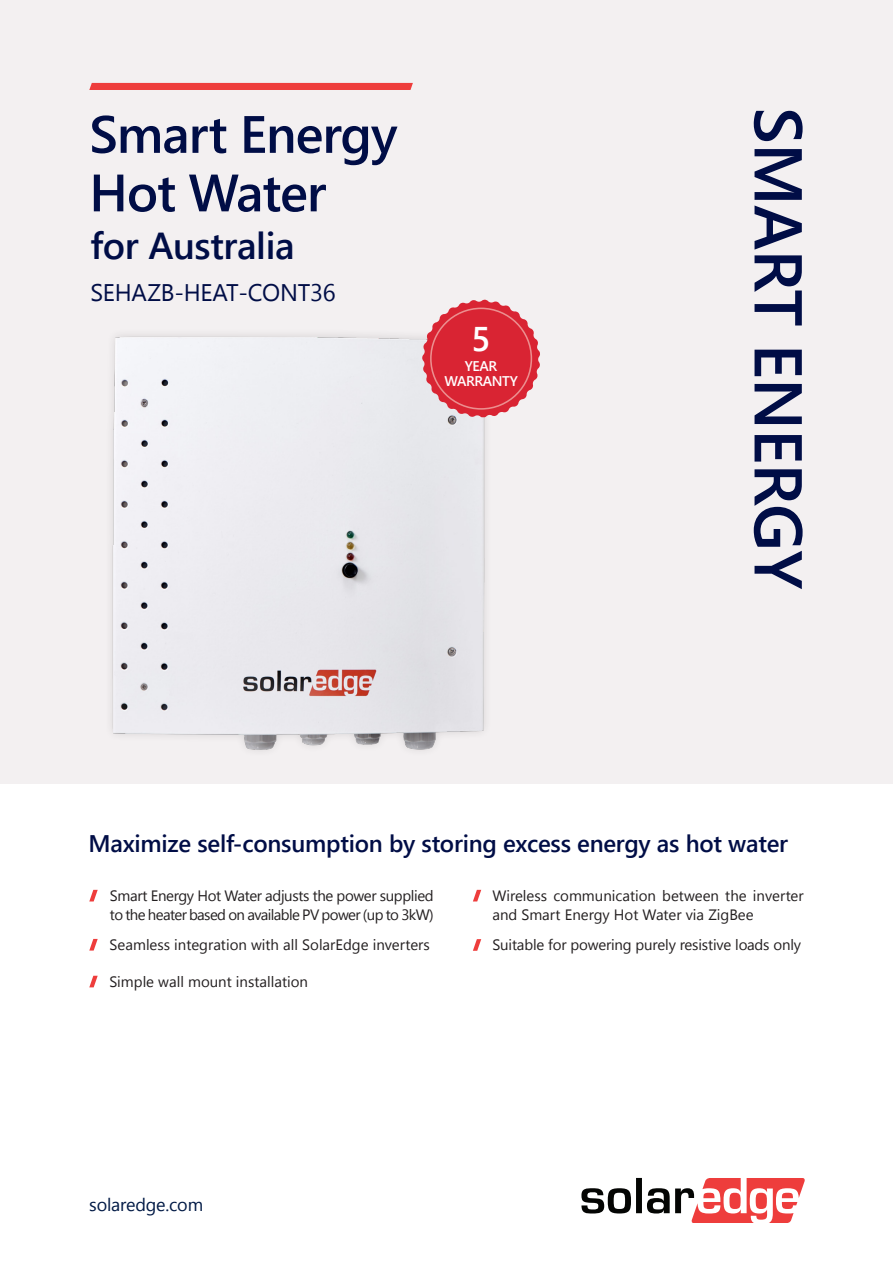
<style>
.page{position:relative;width:893px;height:1263px;background:#fff}
.page>*{position:absolute;margin:0;border:0;box-sizing:border-box;transform-origin:0 0}
.t1{font:600 67.5px "Segoe UI";letter-spacing:-.01em;color:#000d46}
.t2{font:600 52.5px "Segoe UI";letter-spacing:-.02em;color:#000d46}
.t3{font:600 37.5px "Segoe UI";letter-spacing:-.01em;color:#000d46}
.t4{font:600 34.2px "Segoe UI";color:#fff}
.t5{font:600 24px "Segoe UI";letter-spacing:-.01em;color:#000d46}
.t6{font:24px "Segoe UI";letter-spacing:-.01em;color:#000d46}
.t7{font:18px "Segoe UI";letter-spacing:-.01em;color:#001945}
.Body_running_text{font:15px/19.6px "Segoe UI";color:#231f20}
.Body_running_text-2{font:15px/19.6px "Segoe UI";letter-spacing:-.035em;color:#231f20}
.t8{font:600 14.1px "Segoe UI";letter-spacing:-.03em;color:#fff}
</style>
<div class="page">
<div style="left:0;top:0;width:893px;height:1249px;background:#f3f0f1"></div>
<div style="left:0;top:784px;width:893px;height:479px;background:#fff"></div>
<div style="left:89px;top:83px;width:324px;height:7px;background:#ee3d3c"></div>
<img style="left:111px;top:335px;width:375px;height:416px">
<svg style="left:422px;top:300px;width:118px;height:117px"></svg>
<div style="left:430px;top:308px;width:102px;height:102px;border:2px solid #ec8e8f;border-radius:50%"></div>
<svg style="left:89px;top:890px;width:9px;height:11px"></svg>
<svg style="left:473px;top:890px;width:8px;height:11px"></svg>
<svg style="left:473px;top:939px;width:8px;height:12px"></svg>
<svg style="left:89px;top:939px;width:9px;height:11px"></svg>
<svg style="left:89px;top:976px;width:9px;height:11px"></svg>
<svg style="left:581px;top:1178px;width:224px;height:45px"></svg>
<p class="t2" style="left:89px;top:92px;width:310px">Smart Energy</p>
<p class="t2" style="left:89px;top:150px;width:238px">Hot Water</p>
<p class="t3" style="left:90px;top:216px;width:206px">for Australia</p>
<p class="t6" style="left:90px;top:276px;width:247px">SEHAZB-HEAT-CONT36</p>
<p class="t4" style="left:472px;top:311px;width:21px">5</p>
<p class="t8" style="left:465px;top:354px;width:34px">YEAR</p>
<p class="t8" style="left:444px;top:370px;width:75px">WARRANTY</p>
<p class="t1" style="left:833px;top:107px;width:484px;rotate:90deg">SMART ENERGY</p>
<p class="t5" style="left:89px;top:824px;width:701px">Maximize self-consumption by storing excess energy as hot water</p>
<p class="Body_running_text-2" style="left:110px;top:885px;width:325px">Smart Energy Hot Water adjusts the power supplied to the heater based on available PV power (up to 3kW(</p>
<p class="Body_running_text" style="left:492px;top:885px;width:313px">Wireless communication between the inverter and Smart Energy Hot Water via ZigBee</p>
<p class="Body_running_text" style="left:492px;top:934px;width:310px">Suitable for powering purely resistive loads only</p>
<p class="Body_running_text" style="left:110px;top:935px;width:322px">Seamless integration with all SolarEdge inverters</p>
<p class="Body_running_text" style="left:109px;top:971px;width:200px">Simple wall mount installation</p>
<p class="t7" style="left:89px;top:1192px;width:115px">solaredge.com</p>
</div>
